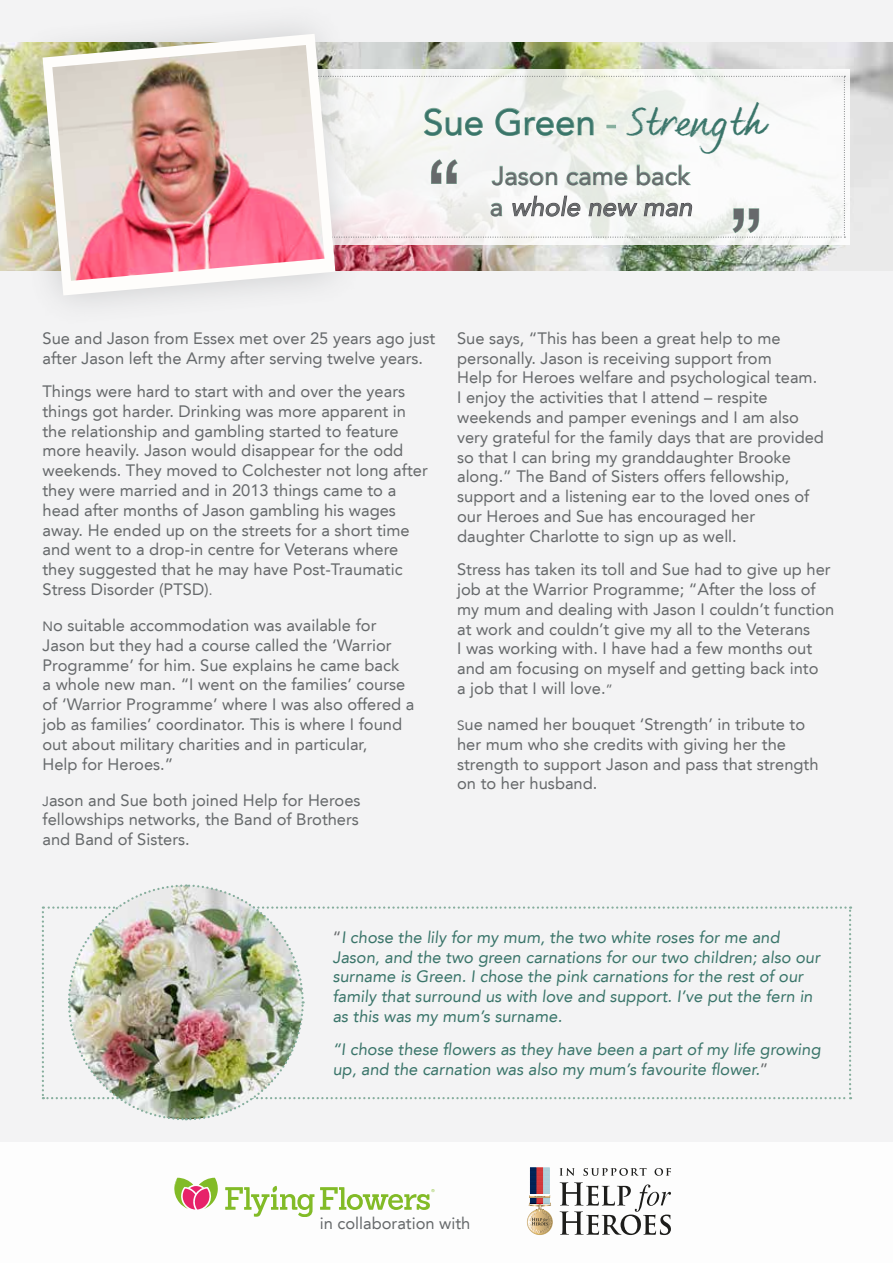
<style>
.page{position:relative;width:893px;height:1263px;background:#f3f3f4}
.page>*{position:absolute;margin:0;border:0;box-sizing:border-box;transform-origin:0 0}
.t1{font:101.1px "Arial";color:#66696b}
.t2{font:36.6px "Avenir LT";color:#3a756a}
.t3{font:25.95px/31px "Avenir LT";color:#66696b}
.t4{font:16.5px/19.8px "Avenir LT";color:#66696b}
.t5{font:16.5px/19.8px "Avenir LT";color:#3a756a}
.s1{font-size:34.65px;color:#86ae9d}
.s2{font-family:"FS Sammy";font-size:39.45px}
.s3{font-style:italic}
.s4{font-size:13.5px}
.s5{color:#66696b}
</style>
<div class="page">
<img style="left:0;top:43px;width:893px;height:228px">
<svg style="left:372px;top:69px;width:478px;height:176px"></svg>
<svg style="left:372px;top:76px;width:473px;height:162px"></svg>
<img style="left:42px;top:884px;width:809px;height:237px">
<img style="left:5px;top:26px;width:367px;height:277px">
<svg style="left:43px;top:34px;width:292px;height:261px;fill:#e9e9e9"></svg>
<img style="left:52px;top:45px;width:273px;height:236px">
<div style="left:0;top:1142px;width:893px;height:121px;background:#fff"></div>
<svg style="left:225px;top:1186px;width:89px;height:31px"></svg>
<svg style="left:174px;top:1178px;width:44px;height:31px"></svg>
<svg style="left:320px;top:1187px;width:114px;height:23px"></svg>
<div style="left:527px;top:1209px;width:25px;height:26px;border:1px solid #c3a673;border-radius:50%"></div>
<svg style="left:560px;top:1168px;width:15px;height:8px"></svg>
<svg style="left:583px;top:1168px;width:64px;height:8px"></svg>
<svg style="left:654px;top:1168px;width:17px;height:8px"></svg>
<svg style="left:560px;top:1182px;width:111px;height:53px"></svg>
<svg style="left:528px;top:1167px;width:24px;height:67px"></svg>
<h2 class="t2" style="left:423px;top:101px;width:341px">Sue Green <span class="s1">-</span> <span class="s2">Strength</span></h2>
<h3 class="t3" style="left:490px;top:160px;width:209px">Jason came back a <span class="s3">whole new man</span></h3>
<h1 class="t1" style="left:427px;top:132px;width:35px">“</h1>
<h1 class="t1" style="left:763px;top:261px;width:35px;rotate:-180deg">“</h1>
<p class="t4" style="left:43px;top:328px;width:394px">Sue and Jason from Essex met over 25 years ago just after Jason left the Army after serving twelve years.</p>
<p class="t4" style="left:43px;top:381px;width:387px">Things were hard to start with and over the years things got harder. Drinking was more apparent in the relationship and gambling started to feature more heavily. Jason would disappear for the odd weekends. They moved to Colchester not long after they were married and in 2013 things came to a head after months of Jason gambling his wages away. He ended up on the streets for a short time and went to a drop-in centre for Veterans where they suggested that he may have Post-Traumatic Stress Disorder (PTSD)<span class="s4">.</span></p>
<p class="t4" style="left:43px;top:615px;width:373px"><span class="s4">N</span>o suitable accommodation was available for Jason but they had a course called the ‘Warrior Programme’ for him. Sue explains he came back<br>a whole new man. “I went on the families’ course of ‘Warrior Programme’ where I was also offered a job as families’ coordinator. This is where I found out about military charities and in particular,<br>Help for Heroes.”</p>
<p class="t4" style="left:43px;top:790px;width:320px;text-align:justify"><span class="s4">J</span>ason and Sue both joined Help for Heroes fellowships networks, the Band of Brothers and Band of Sisters.</p>
<p class="t4" style="left:457px;top:328px;width:368px">Sue says, “This has been a great help to me personally. Jason is receiving support from<br>Help for Heroes welfare and psychological team.<br>I enjoy the activities that I attend – respite weekends and pamper evenings and I am also very grateful for the family days that are provided so that I can bring my granddaughter Brooke along.” The Band of Sisters offers fellowship, support and a listening ear to the loved ones of our Heroes and Sue has encouraged her daughter Charlotte to sign up as well.</p>
<p class="t4" style="left:457px;top:560px;width:379px">Stress has taken its toll and Sue had to give up her job at the Warrior Programme; “After the loss of my mum and dealing with Jason I couldn’t function at work and couldn’t give my all to the Veterans<br>I was working with. I have had a few months out and am focusing on myself and getting back into<br>a job that I will love.<span class="s4">”</span></p>
<p class="t4" style="left:457px;top:714px;width:363px"><span class="s4">S</span>ue named her bouquet ‘Strength’ in tribute to her mum who she credits with giving her the strength to support Jason and pass that strength on to her husband.</p>
<p class="t5" style="left:333px;top:927px;width:491px"><span class="s5">“</span>I chose the lily for my mum, the two white roses for me and Jason, and the two green carnations for our two children; also our surname is Green. I chose the pink carnations for the rest of our family that surround us with love and support. I’ve put the fern in as this was my mum’s surname.</p>
<p class="t5" style="left:333px;top:1040px;width:492px">“I chose these flowers as they have been a part of my life growing up, and the carnation was also my mum’s favourite flower.<span class="s5">”</span></p>
<p class="t4" style="left:320px;top:1214px;width:152px">in collaboration with</p>
</div>
